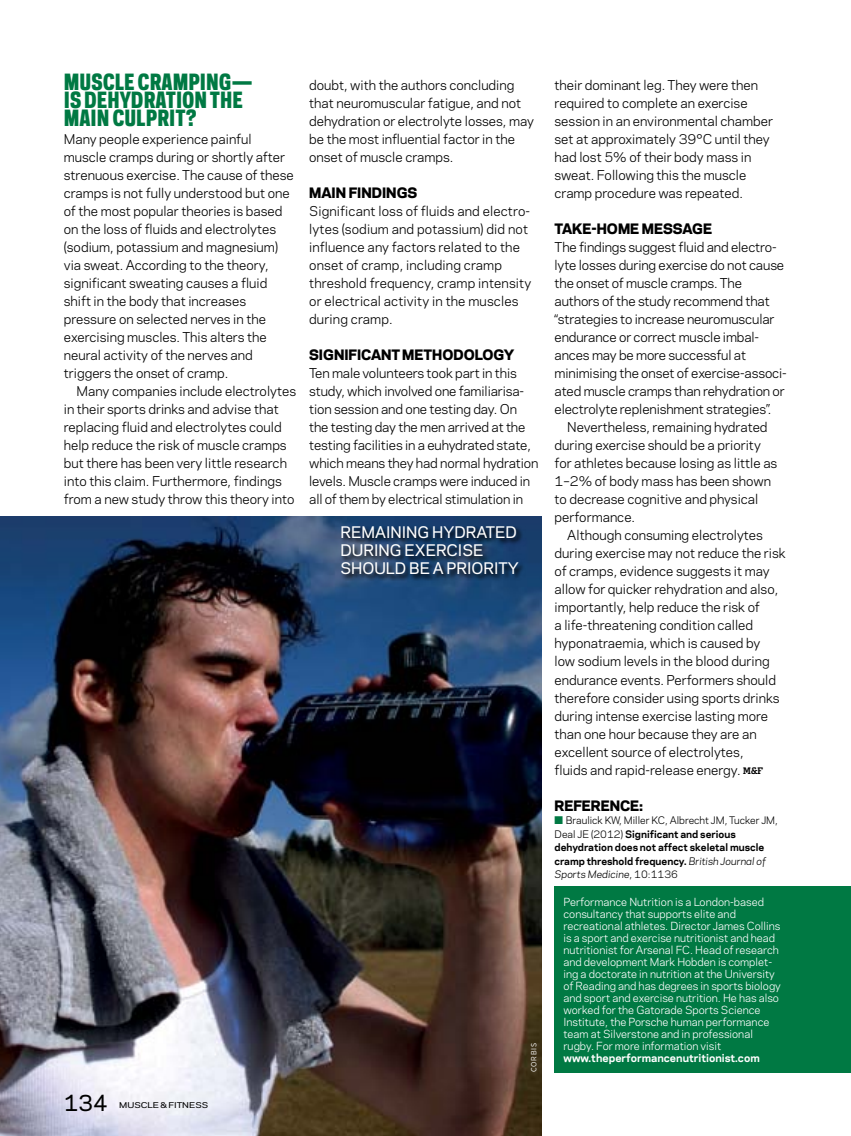
<style>
.page{position:relative;width:851px;height:1136px;background:#fff}
.page>*{position:absolute;margin:0;border:0;box-sizing:border-box;transform-origin:0 0}
.t1{font:800 21px/18px "Galaxie Polaris Condensed";color:#007943}
.t2{font:500 21px "Galaxie Polaris";color:#000}
.t3{font:500 15px/18px "Galaxie Polaris";color:#fff}
.t4{font:800 13.5px "Galaxie Polaris";color:#000}
.t5{font:12.75px/18px "Galaxie Polaris";color:#000}
.t6{font:10.5px/12px "Galaxie Polaris";color:#fff}
.t7{font:700 10.5px "Galaxie Polaris";color:#fff}
.t8{font:700 9.75px/13.5px "Galaxie Polaris";color:#000}
.t9{font:500 7.5px "Galaxie Polaris";color:#000;scale:1.2 1}
.t10{font:7.5px "Gotham Narrow";letter-spacing:.1em;color:#fff}
.s1{font-family:"Dispatch Cond";font-weight:700;font-size:9px}
.s2{color:#007943}
.s3{font-weight:400}
.s4{font-weight:400;font-style:italic}
</style>
<div class="page">
<img style="left:0;top:517px;width:541px;height:618px">
<svg style="left:339px;top:526px;width:186px;height:54px;background:#1e3a5d"></svg>
<div style="left:554px;top:885px;width:296px;height:186px;background:#007943"></div>
<h1 class="t1" style="left:64px;top:73px;width:191px">MUSCLE CRAMPING—<br>IS DEHYDRATION THE<br>MAIN CULPRIT?</h1>
<p class="t5" style="left:64px;top:129px;width:231px">Many people experience painful muscle cramps during or shortly after strenuous exercise. The cause of these cramps is not fully understood but one of the most popular theories is based on the loss of fluids and electrolytes (sodium, potassium and magnesium) via sweat. According to the theory, significant sweating causes a fluid shift in the body that increases pressure on selected nerves in the exercising muscles. This alters the neural activity of the nerves and triggers the onset of cramp.</p>
<p class="t5" style="left:64px;top:381px;width:234px;text-indent:13px">Many companies include electrolytes in their sports drinks and advise that replacing fluid and electrolytes could help reduce the risk of muscle cramps but there has been very little research into this claim. Furthermore, findings from a new study throw this theory into</p>
<p class="t5" style="left:309px;top:75px;width:226px">doubt, with the authors concluding that neuromuscular fatigue, and not dehydration or electrolyte losses, may be the most influential factor in the onset of muscle cramps.</p>
<p class="t4" style="left:309px;top:181px;width:110px">MAIN FINDINGS</p>
<p class="t5" style="left:309px;top:201px;width:223px">Significant loss of fluids and electro&shy;lytes (sodium and potassium) did not influence any factors related to the onset of cramp, including cramp threshold frequency, cramp intensity or electrical activity in the muscles during cramp.</p>
<p class="t4" style="left:309px;top:343px;width:206px">SIGNIFICANT METHODOLOGY</p>
<p class="t5" style="left:309px;top:363px;width:231px">Ten male volunteers took part in this study, which involved one familiarisa&shy;tion session and one testing day. On the testing day the men arrived at the testing facilities in a euhydrated state, which means they had normal hydration levels. Muscle cramps were induced in all of them by electrical stimulation in</p>
<p class="t3" style="left:340px;top:522px;width:180px">REMAINING HYDRATED<br>DURING EXERCISE<br>SHOULD BE A PRIORITY</p>
<h1 class="t2" style="left:64px;top:1087px;width:46px">134</h1>
<p class="t9" style="left:119px;top:1099px;width:7px">MUSCLE</p>
<p class="t9" style="left:160px;top:1099px;width:13px">&amp;FITNESS</p>
<p class="t10" style="left:529px;top:1071px;width:30px;rotate:-90deg">Corbis</p>
<p class="t5" style="left:554px;top:75px;width:220px">their dominant leg. They were then required to complete an exercise session in an environmental chamber set at approximately 39°C until they had lost 5% of their body mass in sweat. Following this the muscle cramp procedure was repeated.</p>
<p class="t4" style="left:554px;top:217px;width:159px">TAKE-HOME MESSAGE</p>
<p class="t5" style="left:554px;top:237px;width:223px">The findings suggest fluid and electro-</p>
<p class="t5" style="left:554px;top:255px;width:231px">lyte losses during exercise do not cause</p>
<p class="t5" style="left:554px;top:273px;width:189px">the onset of muscle cramps. The</p>
<p class="t5" style="left:554px;top:291px;width:217px">authors of the study recommend that</p>
<p class="t5" style="left:554px;top:309px;width:221px">“strategies to increase neuromuscular</p>
<p class="t5" style="left:554px;top:327px;width:206px">endurance or correct muscle imbal-</p>
<p class="t5" style="left:554px;top:345px;width:193px">ances may be more successful at</p>
<p class="t5" style="left:554px;top:363px;width:234px">minimising the onset of exercise-associ-</p>
<p class="t5" style="left:554px;top:381px;width:232px">ated muscle cramps than rehydration or</p>
<p class="t5" style="left:554px;top:399px;width:218px">electrolyte replenishment strategies”.</p>
<p class="t5" style="left:567px;top:417px;width:202px">Nevertheless, remaining hydrated</p>
<p class="t5" style="left:554px;top:435px;width:208px">during exercise should be a priority</p>
<p class="t5" style="left:554px;top:453px;width:224px">for athletes because losing as little as</p>
<p class="t5" style="left:554px;top:471px;width:218px">1–2% of body mass has been shown</p>
<p class="t5" style="left:554px;top:489px;width:205px">to decrease cognitive and physical</p>
<p class="t5" style="left:554px;top:507px;width:82px">performance.</p>
<p class="t5" style="left:567px;top:525px;width:197px">Although consuming electrolytes</p>
<p class="t5" style="left:554px;top:543px;width:232px">during exercise may not reduce the risk</p>
<p class="t5" style="left:554px;top:561px;width:216px">of cramps, evidence suggests it may</p>
<p class="t5" style="left:554px;top:579px;width:225px">allow for quicker rehydration and also,</p>
<p class="t5" style="left:554px;top:597px;width:207px">importantly, help reduce the risk of</p>
<p class="t5" style="left:554px;top:615px;width:200px">a life-threatening condition called</p>
<p class="t5" style="left:554px;top:633px;width:207px">hyponatraemia, which is caused by</p>
<p class="t5" style="left:554px;top:651px;width:217px">low sodium levels in the blood during</p>
<p class="t5" style="left:554px;top:669px;width:223px">endurance events. Performers should</p>
<p class="t5" style="left:554px;top:687px;width:226px">therefore consider using sports drinks</p>
<p class="t5" style="left:554px;top:705px;width:215px">during intense exercise lasting more</p>
<p class="t5" style="left:554px;top:723px;width:204px">than one hour because they are an</p>
<p class="t5" style="left:554px;top:741px;width:190px">excellent source of electrolytes,</p>
<p class="t5" style="left:554px;top:759px;width:210px">fluids and rapid-release energy. <span class="s1">M&amp;F</span></p>
<p class="t4" style="left:554px;top:793px;width:90px">REFERENCE:</p>
<p class="t8" style="left:554px;top:812px;width:225px"><span class="s2">■</span> <span class="s3">Braulick KW, Miller KC, Albrecht JM, Tucker JM, Deal JE (2012)</span> Significant and serious dehydration does not affect skeletal muscle cramp threshold frequency. <span class="s4">British Journal of Sports Medicine</span><span class="s3">, 10:1136</span></p>
<p class="t6" style="left:563px;top:895px;width:219px">Performance Nutrition is a London-based consultancy that supports elite and recreational athletes. Director James Collins is a sport and exercise nutritionist and head nutritionist for Arsenal FC. Head of research and development Mark Hobden is complet&shy;ing a doctorate in nutrition at the University of Reading and has degrees in sports biology and sport and exercise nutrition. He has also worked for the Gatorade Sports Science Institute, the Porsche human performance team at Silverstone and in professional rugby. For more information visit</p>
<p class="t7" style="left:563px;top:1049px;width:198px">www.theperformancenutritionist.com</p>
</div>
